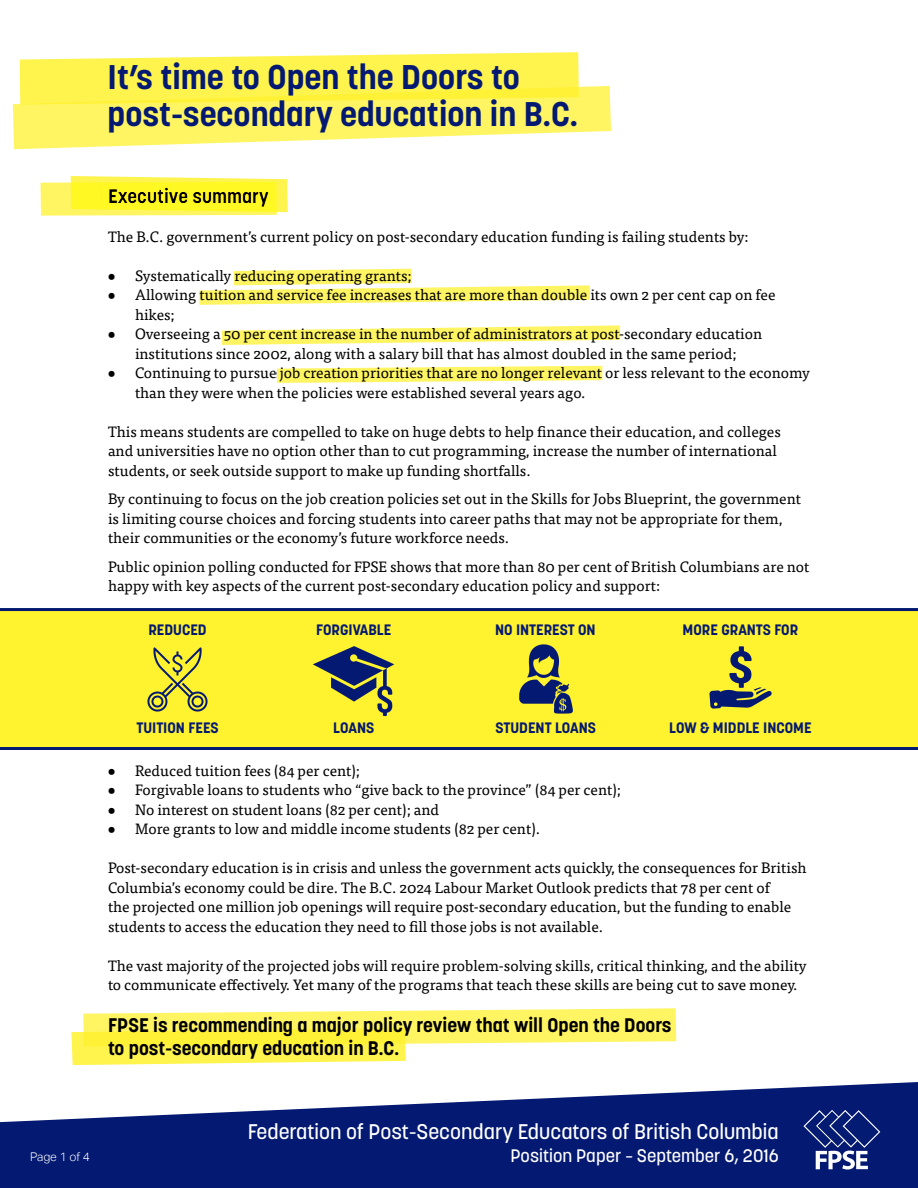
<style>
.page{position:relative;width:918px;height:1188px;background:#fff}
.page>*{position:absolute;margin:0;border:0;box-sizing:border-box;transform-origin:0 0}
.t1{font:700 33.9px "Korolev";color:#041971}
.t2{font:500 21px "Korolev";color:#fff}
.t3{font:700 19.5px "Korolev";color:#000}
.t4{font:500 18px "Korolev";color:#fff}
.t5{font:15px/19.5px "Tisa Pro";color:#000}
.t6{font:700 15px "Korolev";color:#041971}
.t7{font:300 12px "Aktiv Grotesk";letter-spacing:-.005em;color:#fff}
.s1{font-family:"Aktiv Grotesk";font-size:12px}
</style>
<div class="page">
<svg style="left:0;top:1082px;width:918px;height:106px;fill:#041971"></svg>
<svg style="left:803px;top:1109px;width:78px;height:61px;background:#32448b"></svg>
<svg style="left:71px;top:1008px;width:605px;height:57px"></svg>
<svg style="left:13px;top:52px;width:598px;height:97px;background:#fff570"></svg>
<svg style="left:222px;top:325px;width:398px;height:20px"></svg>
<svg style="left:277px;top:366px;width:325px;height:17px;background:#fff67b"></svg>
<svg style="left:0;top:608px;width:918px;height:142px;background:#efe433"></svg>
<svg style="left:125px;top:627px;width:104px;height:105px;background:#ece133"></svg>
<svg style="left:301px;top:628px;width:105px;height:105px;background:#cac43c"></svg>
<svg style="left:493px;top:627px;width:104px;height:105px;background:#d7cf39"></svg>
<svg style="left:688px;top:627px;width:104px;height:103px;background:#e0d736"></svg>
<svg style="left:199px;top:269px;width:391px;height:36px"></svg>
<svg style="left:40px;top:176px;width:248px;height:40px;background:#fff747"></svg>
<p class="t1" style="left:108px;top:55px;width:414px">It’s time to Open the Doors to</p>
<p class="t1" style="left:108px;top:93px;width:472px">post-secondary education in B.C.</p>
<p class="t3" style="left:108px;top:184px;width:162px">Executive summary</p>
<p class="t5" style="left:108px;top:226px;width:642px">The B.C. government’s current policy on post-secondary education funding is failing students by:</p>
<p class="t5" style="left:108px;top:265px;width:305px"><span class="s1">●</span> Systematically reducing operating grants;</p>
<p class="t5" style="left:135px;top:284px;width:642px;text-indent:-27px"><span class="s1">●</span> Allowing tuition and service fee increases that are more than double its own 2 per cent cap on fee hikes;</p>
<p class="t5" style="left:108px;top:323px;width:656px;text-align:center"><span class="s1">●</span> Overseeing a 50 per cent increase in the number of administrators at post-secondary education institutions since 2002, along with a salary bill that has almost doubled in the same period;</p>
<p class="t5" style="left:135px;top:362px;width:677px;text-indent:-27px"><span class="s1">●</span> Continuing to pursue job creation priorities that are no longer relevant or less relevant to the economy than they were when the policies were established several years ago.</p>
<p class="t5" style="left:108px;top:421px;width:674px">This means students are compelled to take on huge debts to help finance their education, and colleges and universities have no option other than to cut programming, increase the number of international students, or seek outside support to make up funding shortfalls.</p>
<p class="t5" style="left:108px;top:488px;width:695px">By continuing to focus on the job creation policies set out in the Skills for Jobs Blueprint, the government is limiting course choices and forcing students into career paths that may not be appropriate for them, their communities or the economy’s future workforce needs.</p>
<p class="t5" style="left:108px;top:556px;width:703px">Public opinion polling conducted for FPSE shows that more than 80 per cent of British Columbians are not happy with key aspects of the current post-secondary education policy and support:</p>
<p class="t6" style="left:148px;top:620px;width:60px">REDUCED</p>
<p class="t6" style="left:136px;top:718px;width:84px">TUITION FEES</p>
<p class="t6" style="left:316px;top:620px;width:77px">FORGIVABLE</p>
<p class="t6" style="left:333px;top:718px;width:43px">LOANS</p>
<p class="t6" style="left:495px;top:620px;width:102px">NO INTEREST ON</p>
<p class="t6" style="left:495px;top:718px;width:102px">STUDENT LOANS</p>
<p class="t6" style="left:683px;top:620px;width:117px">MORE GRANTS FOR</p>
<p class="t6" style="left:669px;top:718px;width:144px">LOW &amp; MIDDLE INCOME</p>
<p class="t5" style="left:108px;top:760px;width:254px"><span class="s1">●</span> Reduced tuition fees (84 per cent);</p>
<p class="t5" style="left:108px;top:779px;width:515px"><span class="s1">●</span> Forgivable loans to students who “give back to the province” (84 per cent);</p>
<p class="t5" style="left:108px;top:799px;width:333px"><span class="s1">●</span> No interest on student loans (82 per cent); and</p>
<p class="t5" style="left:108px;top:818px;width:434px"><span class="s1">●</span> More grants to low and middle income students (82 per cent).</p>
<p class="t5" style="left:108px;top:857px;width:700px">Post-secondary education is in crisis and unless the government acts quickly, the consequences for British Columbia’s economy could be dire. The B.C. 2024 Labour Market Outlook predicts that 78 per cent of<br>the projected one million job openings will require post-secondary education, but the funding to enable students to access the education they need to fill those jobs is not available.</p>
<p class="t5" style="left:108px;top:955px;width:700px">The vast majority of the projected jobs will require problem-solving skills, critical thinking, and the ability to communicate effectively. Yet many of the programs that teach these skills are being cut to save money.</p>
<p class="t3" style="left:108px;top:1013px;width:565px">FPSE is recommending a major policy review that will Open the Doors</p>
<p class="t3" style="left:108px;top:1036px;width:293px">to post-secondary education in B.C.</p>
<h2 class="t2" style="left:248px;top:1118px;width:533px">Federation of Post-Secondary Educators of British Columbia</h2>
<p class="t7" style="left:30px;top:1150px;width:61px">Page 1 of 4</p>
<p class="t4" style="left:510px;top:1144px;width:270px">Position Paper – September 6, 2016</p>
</div>
